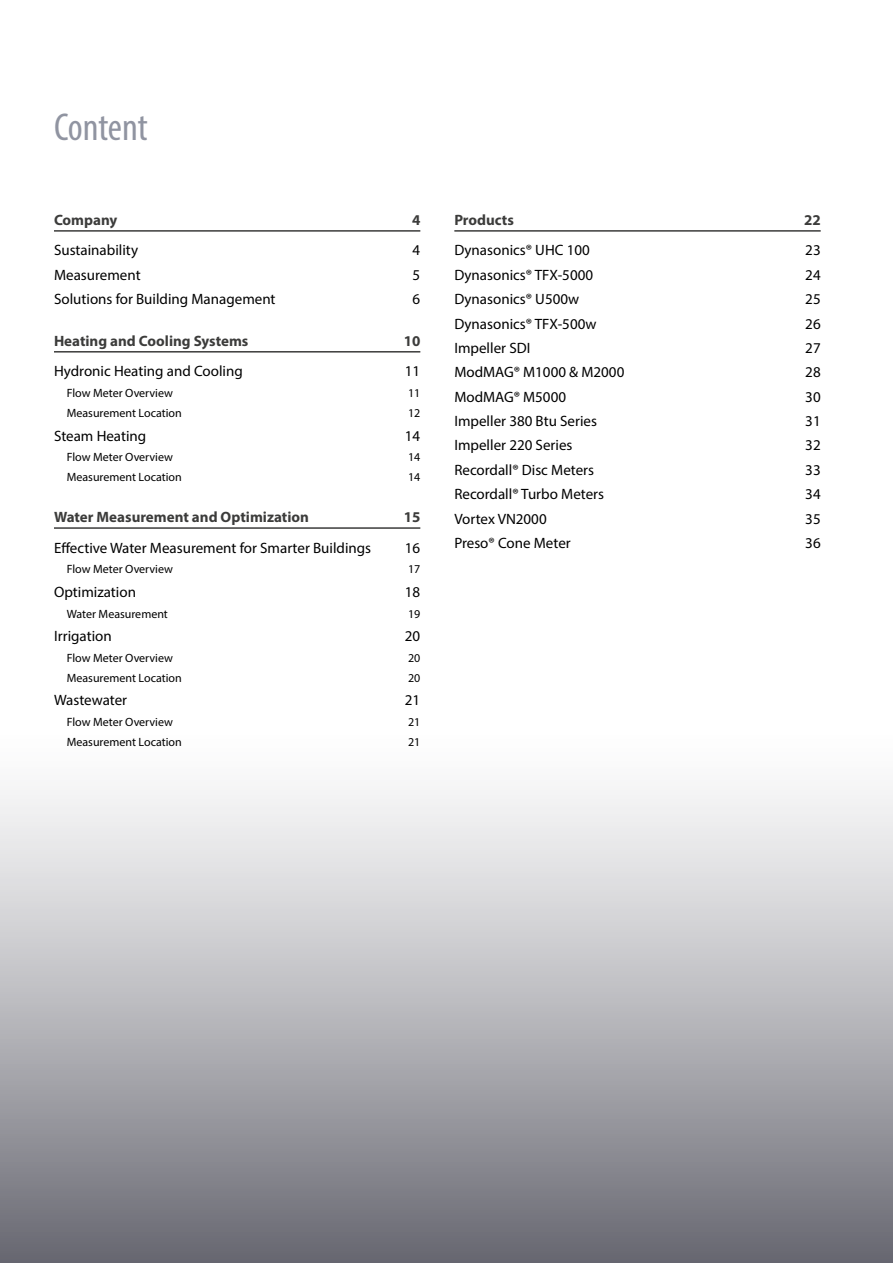
<style>
.page{position:relative;width:893px;height:1263px;background:#fff}
.page>*{position:absolute;margin:0;border:0;box-sizing:border-box;transform-origin:0 0}
.t1{font:condensed 39px "Myriad Pro";letter-spacing:-.005em;color:#9094a1}
.t2{font:15px "Myriad Pro";color:#000}
.t3{font:700 15px "Myriad Pro";color:#3c3c3b}
.t4{font:12px "Myriad Pro";color:#000}
</style>
<div class="page">
<div style="left:0;top:735px;width:893px;height:528px;background:linear-gradient(to bottom,#fff,#6c6c76)"></div>
<hr style="left:54px;top:230px;width:366px;height:2px;background:#3c3c3b">
<hr style="left:54px;top:351px;width:366px;height:2px;background:#3c3c3b">
<hr style="left:54px;top:527px;width:366px;height:2px;background:#3c3c3b">
<hr style="left:454px;top:230px;width:367px;height:2px;background:#3c3c3b">
<h1 class="t1" style="left:54px;top:103px;width:95px">Content</h1>
<p class="t3" style="left:54px;top:210px;width:65px">Company</p>
<p class="t3" style="left:412px;top:210px;width:10px">4</p>
<p class="t2" style="left:54px;top:241px;width:86px">Sustainability</p>
<p class="t2" style="left:413px;top:241px;width:9px">4</p>
<p class="t2" style="left:54px;top:265px;width:88px">Measurement</p>
<p class="t2" style="left:413px;top:265px;width:9px">5</p>
<p class="t2" style="left:54px;top:290px;width:223px">Solutions for Building Management</p>
<p class="t2" style="left:413px;top:290px;width:9px">6</p>
<p class="t3" style="left:54px;top:331px;width:196px">Heating and Cooling Systems</p>
<p class="t3" style="left:404px;top:331px;width:18px">10</p>
<p class="t2" style="left:54px;top:362px;width:190px">Hydronic Heating and Cooling</p>
<p class="t2" style="left:405px;top:362px;width:17px">11</p>
<p class="t4" style="left:67px;top:386px;width:108px">Flow Meter Overview</p>
<p class="t4" style="left:408px;top:386px;width:14px">11</p>
<p class="t4" style="left:67px;top:406px;width:117px">Measurement Location</p>
<p class="t4" style="left:408px;top:406px;width:14px">12</p>
<p class="t2" style="left:54px;top:426px;width:94px">Steam Heating</p>
<p class="t2" style="left:405px;top:426px;width:17px">14</p>
<p class="t4" style="left:67px;top:450px;width:108px">Flow Meter Overview</p>
<p class="t4" style="left:408px;top:450px;width:14px">14</p>
<p class="t4" style="left:67px;top:470px;width:117px">Measurement Location</p>
<p class="t4" style="left:408px;top:470px;width:14px">14</p>
<p class="t3" style="left:54px;top:507px;width:256px">Water Measurement and Optimization</p>
<p class="t3" style="left:404px;top:507px;width:18px">15</p>
<p class="t2" style="left:54px;top:538px;width:319px">Effective Water Measurement for Smarter Buildings</p>
<p class="t2" style="left:405px;top:538px;width:17px">16</p>
<p class="t4" style="left:67px;top:562px;width:108px">Flow Meter Overview</p>
<p class="t4" style="left:408px;top:562px;width:14px">17</p>
<p class="t2" style="left:54px;top:582px;width:83px">Optimization</p>
<p class="t2" style="left:405px;top:582px;width:17px">18</p>
<p class="t4" style="left:67px;top:606px;width:103px">Water Measurement</p>
<p class="t4" style="left:408px;top:606px;width:14px">19</p>
<p class="t2" style="left:54px;top:627px;width:59px">Irrigation</p>
<p class="t2" style="left:405px;top:627px;width:17px">20</p>
<p class="t4" style="left:67px;top:650px;width:108px">Flow Meter Overview</p>
<p class="t4" style="left:408px;top:650px;width:14px">20</p>
<p class="t4" style="left:67px;top:670px;width:117px">Measurement Location</p>
<p class="t4" style="left:408px;top:670px;width:14px">20</p>
<p class="t2" style="left:54px;top:691px;width:75px">Wastewater</p>
<p class="t2" style="left:405px;top:691px;width:17px">21</p>
<p class="t4" style="left:67px;top:715px;width:108px">Flow Meter Overview</p>
<p class="t4" style="left:408px;top:715px;width:14px">21</p>
<p class="t4" style="left:67px;top:735px;width:117px">Measurement Location</p>
<p class="t4" style="left:408px;top:735px;width:14px">21</p>
<p class="t3" style="left:454px;top:210px;width:61px">Products</p>
<p class="t3" style="left:804px;top:210px;width:18px">22</p>
<p class="t2" style="left:454px;top:241px;width:137px">Dynasonics® UHC 100</p>
<p class="t2" style="left:805px;top:241px;width:17px">23</p>
<p class="t2" style="left:454px;top:265px;width:140px">Dynasonics® TFX-5000</p>
<p class="t2" style="left:805px;top:265px;width:17px">24</p>
<p class="t2" style="left:454px;top:290px;width:126px">Dynasonics® U500w</p>
<p class="t2" style="left:805px;top:290px;width:17px">25</p>
<p class="t2" style="left:454px;top:314px;width:144px">Dynasonics® TFX-500w</p>
<p class="t2" style="left:805px;top:314px;width:17px">26</p>
<p class="t2" style="left:454px;top:339px;width:77px">Impeller SDI</p>
<p class="t2" style="left:805px;top:339px;width:17px">27</p>
<p class="t2" style="left:454px;top:363px;width:171px">ModMAG® M1000 &amp; M2000</p>
<p class="t2" style="left:805px;top:363px;width:17px">28</p>
<p class="t2" style="left:454px;top:387px;width:113px">ModMAG® M5000</p>
<p class="t2" style="left:805px;top:387px;width:17px">30</p>
<p class="t2" style="left:454px;top:412px;width:144px">Impeller 380 Btu Series</p>
<p class="t2" style="left:805px;top:412px;width:17px">31</p>
<p class="t2" style="left:454px;top:436px;width:120px">Impeller 220 Series</p>
<p class="t2" style="left:805px;top:436px;width:17px">32</p>
<p class="t2" style="left:454px;top:460px;width:141px">Recordall® Disc Meters</p>
<p class="t2" style="left:805px;top:460px;width:17px">33</p>
<p class="t2" style="left:454px;top:485px;width:151px">Recordall® Turbo Meters</p>
<p class="t2" style="left:805px;top:485px;width:17px">34</p>
<p class="t2" style="left:454px;top:509px;width:94px">Vortex VN2000</p>
<p class="t2" style="left:805px;top:509px;width:17px">35</p>
<p class="t2" style="left:454px;top:534px;width:118px">Preso® Cone Meter</p>
<p class="t2" style="left:805px;top:534px;width:17px">36</p>
</div>
